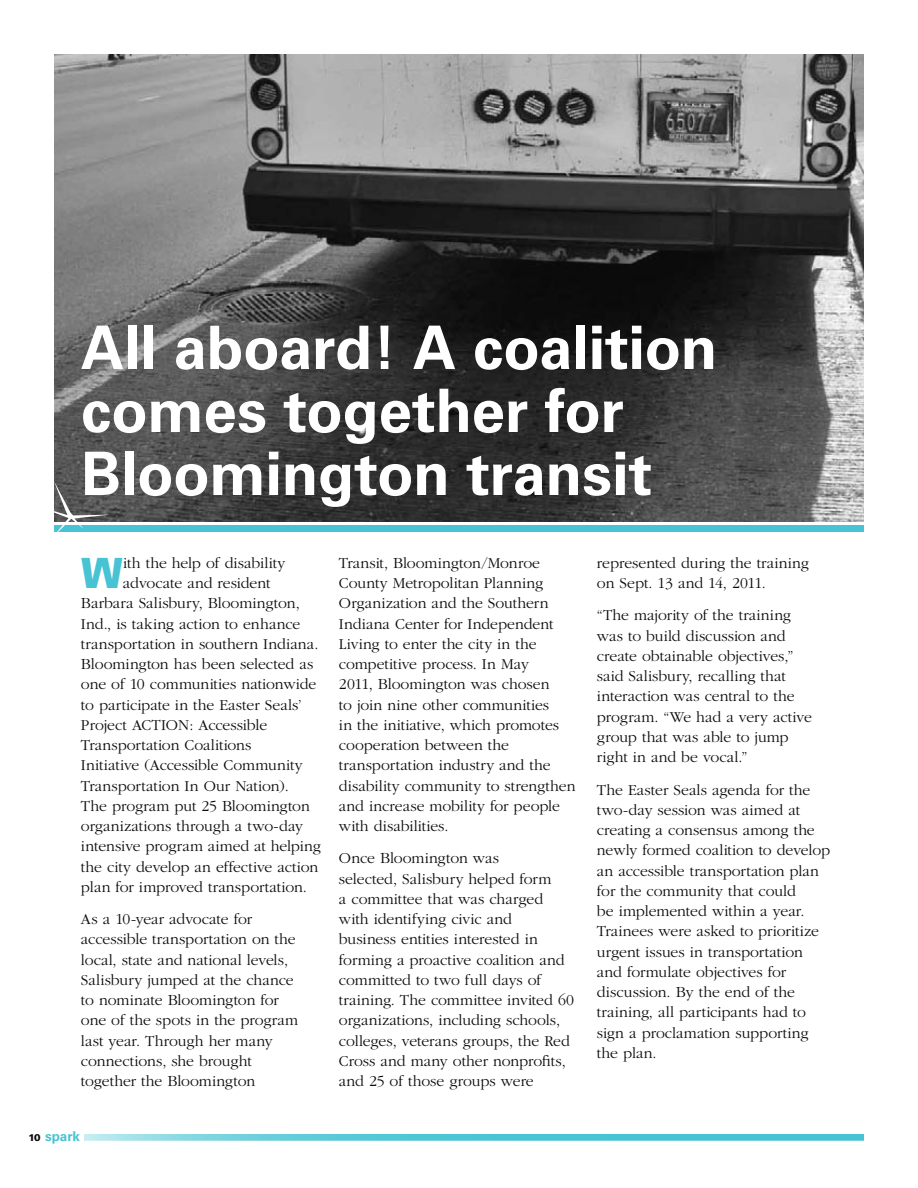
<style>
.page{position:relative;width:918px;height:1188px;background:#fff}
.page>*{position:absolute;margin:0;border:0;box-sizing:border-box;transform-origin:0 0}
.t1{font:700 60px/63px "Univers";letter-spacing:-.005em;color:#fff}
.t2{font:900 41.7px "Univers";color:#47c3d3}
.t3{font:300 15.75px/20.2px "Garamond";color:#0b0a0b}
.t4{font:700 13.5px "Univers";letter-spacing:-.005em;color:#47c3d3}
.s1{font-weight:900;font-size:9.75px;color:#0b0a0b}
</style>
<div class="page">
<img style="left:54px;top:54px;width:810px;height:468px">
<div style="left:54px;top:525px;width:810px;height:7px;background:#47c3d3"></div>
<svg style="left:54px;top:481px;width:56px;height:51px"></svg>
<svg style="left:84px;top:1134px;width:780px;height:7px;background:#62ccd9"></svg>
<h1 class="t1" style="left:81px;top:317px;width:638px">All aboard! A coalition comes together for<br>Bloomington transit</h1>
<h2 class="t2" style="left:81px;top:547px;width:43px">W</h2>
<p class="t3" style="left:123px;top:553px;width:164px">ith the help of disability</p>
<p class="t3" style="left:123px;top:573px;width:149px">advocate and resident</p>
<p class="t3" style="left:81px;top:593px;width:220px">Barbara Salisbury, Bloomington,</p>
<p class="t3" style="left:81px;top:614px;width:221px">Ind., is taking action to enhance</p>
<p class="t3" style="left:81px;top:634px;width:239px">transportation in southern Indiana.</p>
<p class="t3" style="left:81px;top:654px;width:234px">Bloomington has been selected as</p>
<p class="t3" style="left:81px;top:674px;width:237px">one of 10 communities nationwide</p>
<p class="t3" style="left:81px;top:695px;width:222px">to participate in the Easter Seals’</p>
<p class="t3" style="left:81px;top:715px;width:188px">Project ACTION: Accessible</p>
<p class="t3" style="left:81px;top:735px;width:172px">Transportation Coalitions</p>
<p class="t3" style="left:81px;top:756px;width:223px">Initiative (Accessible Community</p>
<p class="t3" style="left:81px;top:776px;width:209px">Transportation In Our Nation).</p>
<p class="t3" style="left:81px;top:796px;width:230px">The program put 25 Bloomington</p>
<p class="t3" style="left:81px;top:816px;width:224px">organizations through a two-day</p>
<p class="t3" style="left:81px;top:837px;width:241px">intensive program aimed at helping</p>
<p class="t3" style="left:81px;top:857px;width:239px">the city develop an effective action</p>
<p class="t3" style="left:81px;top:877px;width:227px">plan for improved transportation.</p>
<p class="t3" style="left:81px;top:909px;width:218px">As a 10-year advocate for accessible transportation on the local, state and national levels,<br>Salisbury jumped at the chance to nominate Bloomington for one of the spots in the program last year. Through her many connections, she brought together the Bloomington</p>
<p class="t4" style="left:28px;top:1128px;width:53px"><span class="s1">10</span> spark</p>
<p class="t3" style="left:339px;top:553px;width:238px">Transit, Bloomington/Monroe<br>County Metropolitan Planning<br>Organization and the Southern<br>Indiana Center for Independent<br>Living to enter the city in the competitive process. In May<br>2011, Bloomington was chosen<br>to join nine other communities<br>in the initiative, which promotes cooperation between the transportation industry and the disability community to strengthen and increase mobility for people with disabilities.</p>
<p class="t3" style="left:339px;top:849px;width:236px">Once Bloomington was<br>selected, Salisbury helped form<br>a committee that was charged with identifying civic and<br>business entities interested in forming a proactive coalition and committed to two full days of training. The committee invited 60 organizations, including schools, colleges, veterans groups, the Red<br>Cross and many other nonprofits, and 25 of those groups were</p>
<p class="t3" style="left:597px;top:553px;width:213px">represented during the training on Sept. 13 and 14, 2011.</p>
<p class="t3" style="left:597px;top:606px;width:216px">“The majority of the training was to build discussion and create obtainable objectives,” said Salisbury, recalling that interaction was central to the program. “We had a very active group that was able to jump right in and be vocal.”</p>
<p class="t3" style="left:597px;top:780px;width:235px">The Easter Seals agenda for the two-day session was aimed at creating a consensus among the newly formed coalition to develop an accessible transportation plan for the community that could<br>be implemented within a year.<br>Trainees were asked to prioritize urgent issues in transportation and formulate objectives for discussion. By the end of the training, all participants had to sign a proclamation supporting the plan.</p>
</div>
